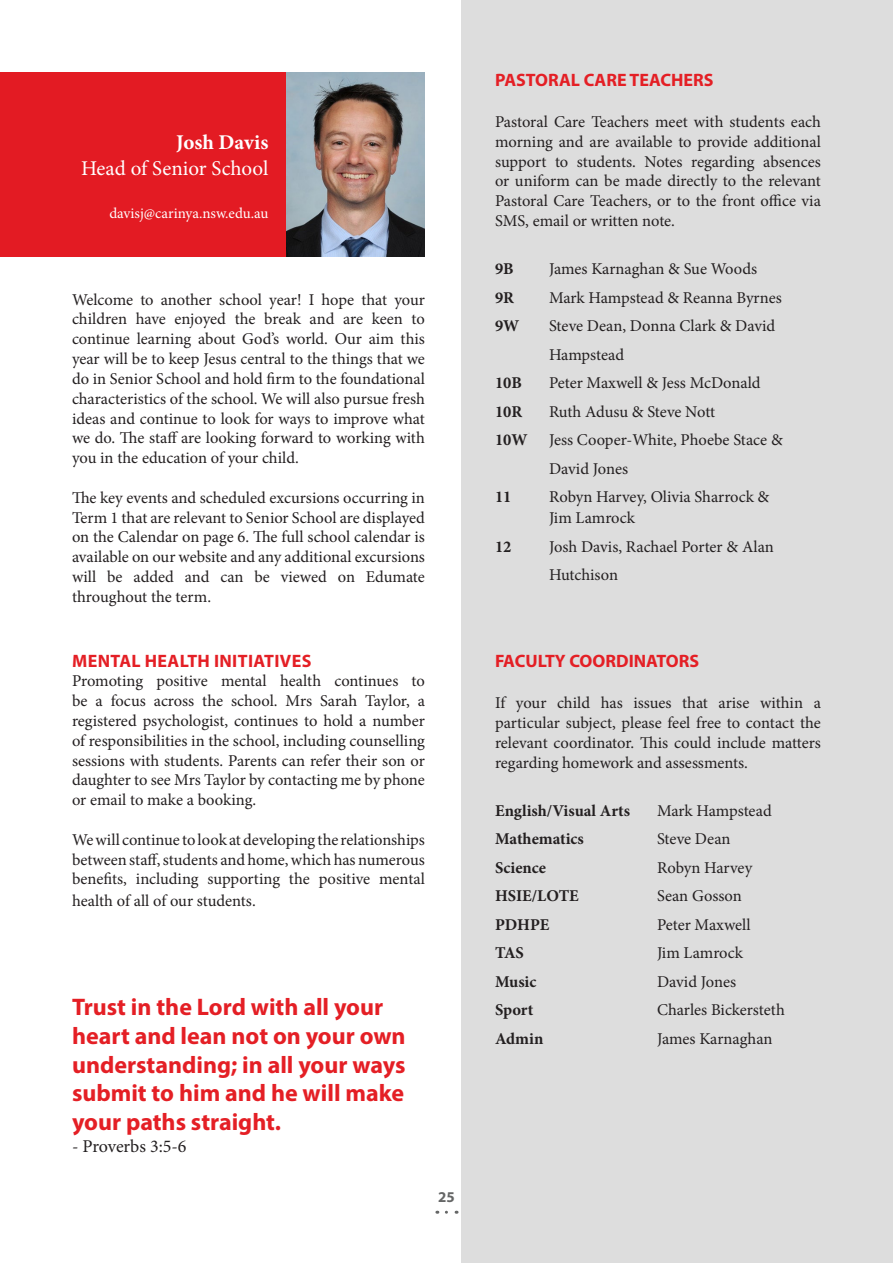
<style>
.page{position:relative;width:893px;height:1263px;background:#fff}
.page>*{position:absolute;margin:0;border:0;box-sizing:border-box;transform-origin:0 0}
.t1{font:700 24px/28.8px "Myriad Pro";color:#e41f25}
.t2{font:21px "Minion Pro";color:#fff}
.t3{font:700 21px "Minion Pro";color:#fff}
.t4{font:700 18px "Myriad Pro";color:#e41f25}
.t5{font:700 18px "Myriad Pro";letter-spacing:.02em;color:#e41f25}
.t6{font:18px "Minion Pro";letter-spacing:-.01em;color:#231f20}
.t7{font:16.5px/19.8px "Minion Pro";letter-spacing:-.005em;color:#231f20;text-align:justify}
.t8{font:700 16.5px "Minion Pro";color:#231f20}
.t9{font:15px "Minion Pro";color:#fff}
.t10{font:700 15px "Myriad Pro";color:#656666}
</style>
<div class="page">
<div style="left:0;top:72px;width:286px;height:185px;background:#e31b23"></div>
<img style="left:286px;top:72px;width:139px;height:185px">
<div style="left:462px;top:0;width:431px;height:1263px;background:#ddd"></div>
<p class="t3" style="left:176px;top:128px;width:94px">Josh Davis</p>
<p class="t2" style="left:81px;top:154px;width:189px">Head of Senior School</p>
<p class="t9" style="left:109px;top:203px;width:161px">davisj@carinya.nsw.edu.au</p>
<p class="t7" style="left:72px;top:290px;width:354px">Welcome to another school year! I hope that your children have enjoyed the break and are keen to continue learning about God’s world. Our aim this year will be to keep Jesus central to the things that we do in Senior School and hold firm to the foundational characteristics of the school. We will also pursue fresh ideas and continue to look for ways to improve what we do. The staff are looking forward to working with you in the education of your child.</p>
<p class="t7" style="left:72px;top:488px;width:354px">The key events and scheduled excursions occurring in Term 1 that are relevant to Senior School are displayed on the Calendar on page 6. The full school calendar is available on our website and any additional excursions will be added and can be viewed on Edumate throughout the term.</p>
<p class="t5" style="left:72px;top:649px;width:241px">MENTAL HEALTH INITIATIVES</p>
<p class="t7" style="left:72px;top:671px;width:354px">Promoting positive mental health continues to be a focus across the school. Mrs Sarah Taylor, a registered psychologist, continues to hold a number of responsibilities in the school, including counselling sessions with students. Parents can refer their son or daughter to see Mrs Taylor by contacting me by phone or email to make a booking.</p>
<p class="t7" style="left:72px;top:830px;width:354px">We will continue to look at developing the relationships between staff, students and home, which has numerous benefits, including supporting the positive mental</p>
<p class="t7" style="left:72px;top:891px;width:185px">health of all of our students.</p>
<p class="t1" style="left:72px;top:992px;width:335px">Trust in the Lord with all your heart and lean not on your own understanding; in all your ways submit to him and he will make your paths straight.</p>
<p class="t6" style="left:72px;top:1134px;width:116px">- Proverbs 3:5-6</p>
<p class="t10" style="left:438px;top:1187px;width:18px">25</p>
<p class="t4" style="left:495px;top:68px;width:220px">PASTORAL CARE TEACHERS</p>
<p class="t7" style="left:495px;top:112px;width:327px">Pastoral Care Teachers meet with students each morning and are available to provide additional support to students. Notes regarding absences or uniform can be made directly to the relevant Pastoral Care Teachers, or to the front office via SMS, email or written note.</p>
<p class="t8" style="left:495px;top:257px;width:20px">9B</p>
<p class="t7" style="left:549px;top:259px;width:209px">James Karnaghan &amp; Sue Woods</p>
<p class="t8" style="left:495px;top:286px;width:21px">9R</p>
<p class="t7" style="left:549px;top:288px;width:234px">Mark Hampstead &amp; Reanna Byrnes</p>
<p class="t8" style="left:495px;top:314px;width:26px">9W</p>
<p class="t7" style="left:549px;top:312px;width:228px;line-height:28.5px">Steve Dean, Donna Clark &amp; David<br>Hampstead</p>
<p class="t8" style="left:495px;top:371px;width:29px">10B</p>
<p class="t7" style="left:549px;top:373px;width:213px">Peter Maxwell &amp; Jess McDonald</p>
<p class="t8" style="left:495px;top:400px;width:29px">10R</p>
<p class="t7" style="left:549px;top:402px;width:168px">Ruth Adusu &amp; Steve Nott</p>
<p class="t8" style="left:495px;top:428px;width:34px">10W</p>
<p class="t7" style="left:549px;top:426px;width:235px;line-height:28.5px">Jess Cooper-White, Phoebe Stace &amp;<br>David Jones</p>
<p class="t8" style="left:495px;top:485px;width:18px">11</p>
<p class="t7" style="left:549px;top:487px;width:222px;line-height:21px">Robyn Harvey, Olivia Sharrock &amp;<br>Jim Lamrock</p>
<p class="t8" style="left:495px;top:535px;width:18px">12</p>
<p class="t7" style="left:549px;top:532px;width:226px;line-height:28.5px">Josh Davis, Rachael Porter &amp; Alan<br>Hutchison</p>
<p class="t4" style="left:495px;top:649px;width:206px">FACULTY COORDINATORS</p>
<p class="t7" style="left:495px;top:693px;width:327px">If your child has issues that arise within a particular subject, please feel free to contact the relevant coordinator. This could include matters regarding homework and assessments.</p>
<p class="t8" style="left:495px;top:799px;width:137px">English/Visual Arts</p>
<p class="t7" style="left:657px;top:801px;width:116px">Mark Hampstead</p>
<p class="t8" style="left:495px;top:827px;width:90px">Mathematics</p>
<p class="t7" style="left:657px;top:829px;width:75px">Steve Dean</p>
<p class="t8" style="left:495px;top:856px;width:53px">Science</p>
<p class="t7" style="left:657px;top:858px;width:97px">Robyn Harvey</p>
<p class="t8" style="left:495px;top:884px;width:85px">HSIE/LOTE</p>
<p class="t7" style="left:657px;top:886px;width:86px">Sean Gosson</p>
<p class="t8" style="left:495px;top:913px;width:56px">PDHPE</p>
<p class="t7" style="left:657px;top:915px;width:95px">Peter Maxwell</p>
<p class="t8" style="left:495px;top:941px;width:30px">TAS</p>
<p class="t7" style="left:657px;top:943px;width:87px">Jim Lamrock</p>
<p class="t8" style="left:495px;top:970px;width:43px">Music</p>
<p class="t7" style="left:657px;top:972px;width:81px">David Jones</p>
<p class="t8" style="left:495px;top:998px;width:40px">Sport</p>
<p class="t7" style="left:657px;top:1000px;width:129px">Charles Bickersteth</p>
<p class="t8" style="left:495px;top:1027px;width:50px">Admin</p>
<p class="t7" style="left:657px;top:1029px;width:117px">James Karnaghan</p>
</div>
